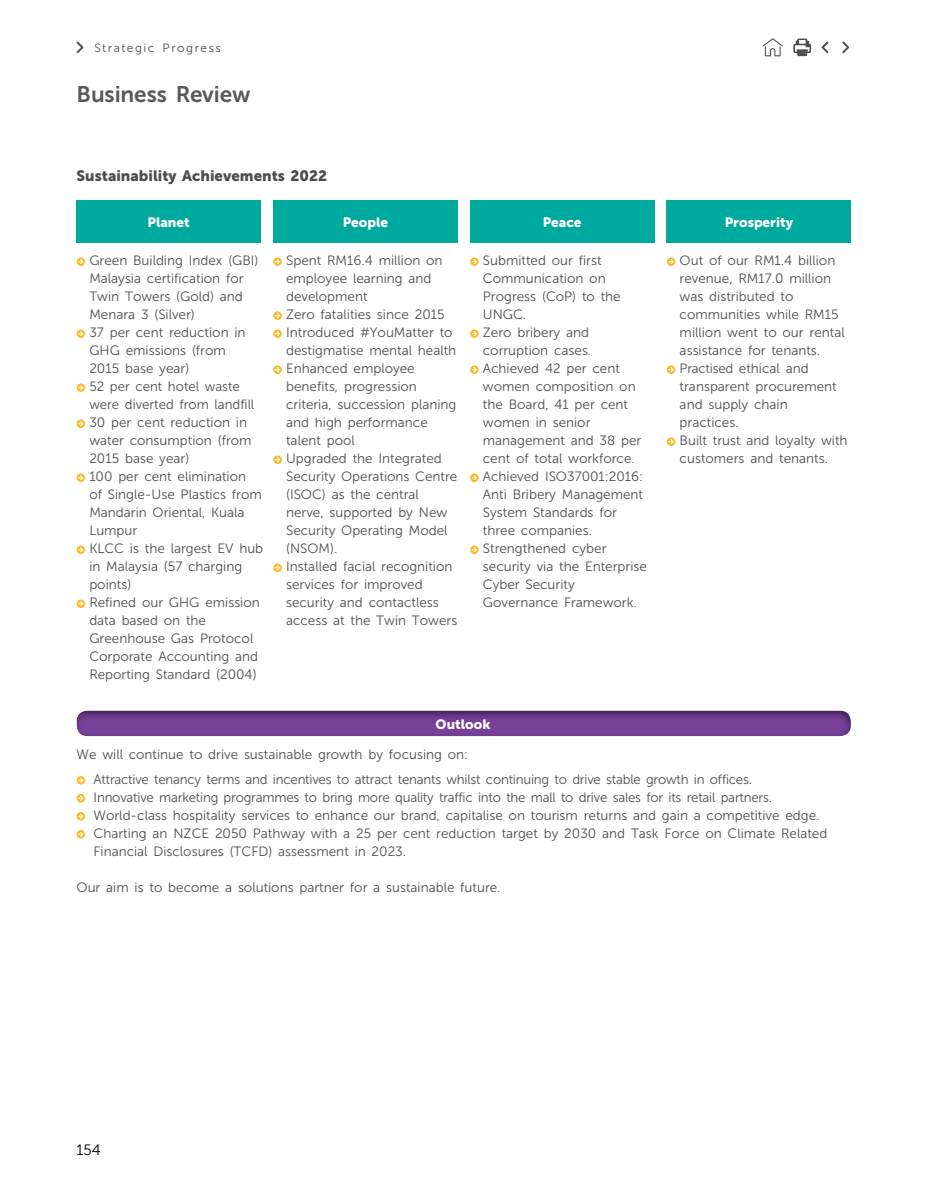
<style>
.page{position:relative;width:936px;height:1191px;background:#fff}
.page>*{position:absolute;margin:0;border:0;box-sizing:border-box;transform-origin:0 0}
.t1{font:22.5px "Museo Sans 700";letter-spacing:-.005em;color:#58595b}
.t2{font:15px "Museo Sans 900";color:#4d4d4f}
.t3{font:15px "Museo Sans 300";color:#000}
.t4{font:13.5px/18px "Museo Sans 300";color:#4d4d4f}
.t5{font:13.5px "Museo Sans 900";color:#fff}
.t6{font:12px "Museo Sans 300";letter-spacing:.13em;color:#4d4d4f}
</style>
<div class="page">
<svg style="left:77px;top:776px;width:8px;height:8px"></svg>
<svg style="left:77px;top:794px;width:8px;height:8px"></svg>
<svg style="left:77px;top:812px;width:8px;height:8px"></svg>
<svg style="left:77px;top:830px;width:8px;height:8px"></svg>
<div style="left:64px;top:699px;width:798px;height:37px;background:#000;opacity:.5"></div>
<div style="left:77px;top:201px;width:183px;height:42px;background:#00a99d"></div>
<div style="left:273px;top:201px;width:184px;height:42px;background:#00a99d"></div>
<div style="left:470px;top:201px;width:184px;height:42px;background:#00a99d"></div>
<div style="left:666px;top:201px;width:184px;height:42px;background:#00a99d"></div>
<svg style="left:77px;top:257px;width:8px;height:9px"></svg>
<svg style="left:77px;top:329px;width:8px;height:9px"></svg>
<svg style="left:77px;top:383px;width:8px;height:9px"></svg>
<svg style="left:77px;top:419px;width:8px;height:9px"></svg>
<svg style="left:77px;top:473px;width:8px;height:9px"></svg>
<svg style="left:77px;top:545px;width:8px;height:9px"></svg>
<svg style="left:77px;top:599px;width:8px;height:9px"></svg>
<svg style="left:273px;top:257px;width:9px;height:9px"></svg>
<svg style="left:273px;top:311px;width:9px;height:9px"></svg>
<svg style="left:273px;top:329px;width:9px;height:9px"></svg>
<svg style="left:273px;top:365px;width:9px;height:9px"></svg>
<svg style="left:273px;top:455px;width:9px;height:9px"></svg>
<svg style="left:273px;top:563px;width:9px;height:9px"></svg>
<svg style="left:470px;top:257px;width:8px;height:9px"></svg>
<svg style="left:470px;top:329px;width:8px;height:9px"></svg>
<svg style="left:470px;top:365px;width:8px;height:9px"></svg>
<svg style="left:470px;top:473px;width:8px;height:9px"></svg>
<svg style="left:470px;top:545px;width:8px;height:9px"></svg>
<svg style="left:666px;top:257px;width:9px;height:9px"></svg>
<svg style="left:666px;top:365px;width:9px;height:9px"></svg>
<svg style="left:666px;top:437px;width:9px;height:9px"></svg>
<svg style="left:76px;top:41px;width:7px;height:12px"></svg>
<svg style="left:762px;top:38px;width:20px;height:18px"></svg>
<svg style="left:842px;top:41px;width:7px;height:12px"></svg>
<svg style="left:821px;top:41px;width:7px;height:12px"></svg>
<svg style="left:793px;top:39px;width:17px;height:17px"></svg>
<p class="t6" style="left:94px;top:41px;width:128px">Strategic Progress</p>
<h1 class="t1" style="left:77px;top:82px;width:175px">Business Review</h1>
<p class="t2" style="left:77px;top:168px;width:252px">Sustainability Achievements 2022</p>
<p class="t5" style="left:147px;top:214px;width:44px">Planet</p>
<p class="t5" style="left:342px;top:214px;width:47px">People</p>
<p class="t5" style="left:542px;top:214px;width:40px">Peace</p>
<p class="t5" style="left:724px;top:214px;width:70px">Prosperity</p>
<p class="t4" style="left:89px;top:251px;width:175px">Green Building Index (GBI)<br>Malaysia certification for<br>Twin Towers (Gold) and<br>Menara 3 (Silver)<br>37 per cent reduction in<br>GHG emissions (from<br>2015 base year)<br>52 per cent hotel waste were diverted from landfill<br>30 per cent reduction in water consumption (from<br>2015 base year)<br>100 per cent elimination<br>of Single-Use Plastics from<br>Mandarin Oriental, Kuala<br>Lumpur<br>KLCC is the largest EV hub in Malaysia (57 charging points)<br>Refined our GHG emission data based on the<br>Greenhouse Gas Protocol<br>Corporate Accounting and<br>Reporting Standard (2004)</p>
<p class="t4" style="left:286px;top:251px;width:173px">Spent RM16.4 million on employee learning and development<br>Zero fatalities since 2015<br>Introduced #YouMatter to destigmatise mental health<br>Enhanced employee benefits, progression criteria, succession planing and high performance talent pool<br>Upgraded the Integrated<br>Security Operations Centre (ISOC) as the central nerve, supported by New<br>Security Operating Model (NSOM).<br>Installed facial recognition services for improved security and contactless access at the Twin Towers</p>
<p class="t4" style="left:483px;top:251px;width:165px">Submitted our first<br>Communication on<br>Progress (CoP) to the<br>UNGC.<br>Zero bribery and corruption cases.<br>Achieved 42 per cent women composition on the Board, 41 per cent women in senior management and 38 per cent of total workforce.<br>Achieved ISO37001:2016:<br>Anti Bribery Management<br>System Standards for three companies.<br>Strengthened cyber security via the Enterprise<br>Cyber Security<br>Governance Framework.</p>
<p class="t4" style="left:679px;top:251px;width:169px">Out of our RM1.4 billion revenue, RM17.0 million was distributed to communities while RM15 million went to our rental assistance for tenants.<br>Practised ethical and transparent procurement and supply chain practices.<br>Built trust and loyalty with customers and tenants.</p>
<p class="t5" style="left:435px;top:716px;width:56px">Outlook</p>
<p class="t4" style="left:94px;top:742px;width:660px;line-height:24.6px;text-indent:-17px">We will continue to drive sustainable growth by focusing on:<br>Attractive tenancy terms and incentives to attract tenants whilst continuing to drive stable growth in offices.</p>
<p class="t4" style="left:94px;top:788px;width:735px">Innovative marketing programmes to bring more quality traffic into the mall to drive sales for its retail partners.<br>World-class hospitality services to enhance our brand, capitalise on tourism returns and gain a competitive edge.<br>Charting an NZCE 2050 Pathway with a 25 per cent reduction target by 2030 and Task Force on Climate Related Financial Disclosures (TCFD) assessment in 2023.</p>
<p class="t4" style="left:77px;top:878px;width:425px">Our aim is to become a solutions partner for a sustainable future.</p>
<p class="t3" style="left:77px;top:1142px;width:26px">154</p>
</div>
